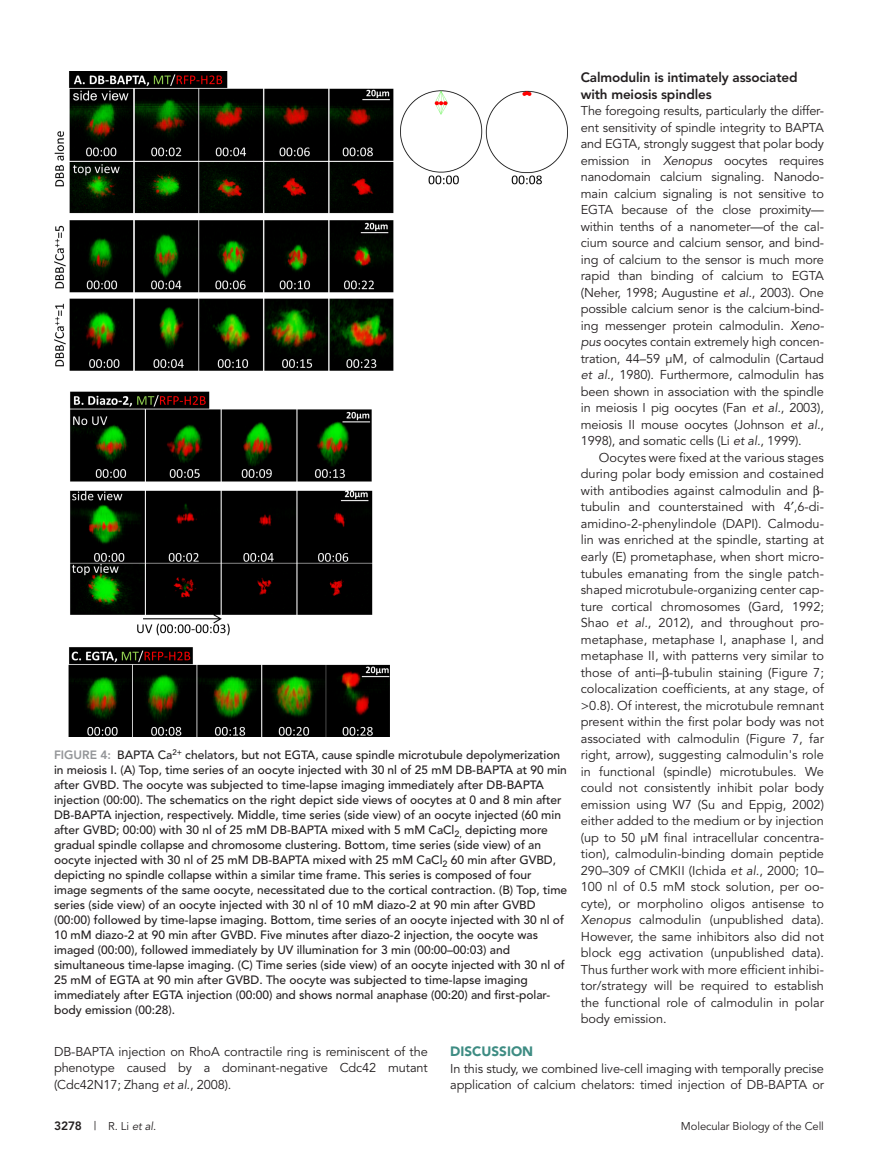
<style>
.page{position:relative;width:878px;height:1175px;background:#fff}
.page>*{position:absolute;margin:0;border:0;box-sizing:border-box;transform-origin:0 0}
.t1{font:800 13.5px/16.5px "Avenir";letter-spacing:-.01em;color:#231f20}
.t2{font:900 13.5px "Avenir";color:#3e8c83}
.Para{font:12.75px/16.5px "Avenir";letter-spacing:-.01em;color:#231f20;text-align:justify}
.ParaFL{font:12.75px/16.5px "Avenir";letter-spacing:-.01em;color:#231f20;text-align:justify}
.FigCaption{font:500 12px/15px "Avenir";color:#231f20}
.t3{font:11.25px "Avenir";letter-spacing:-.01em;color:#231f20}
.s1{font-style:italic}
.s2{font-weight:800;color:#939598}
.s3{font-weight:800;font-size:12px}
.s4{font-size:12px}
</style>
<div class="page">
<img style="left:54px;top:72px;width:513px;height:664px">
<h2 class="t1" style="left:580px;top:69px;width:218px">Calmodulin is intimately associated with meiosis spindles</h2>
<p class="ParaFL" style="left:580px;top:103px;width:245px">The foregoing results, particularly the differ&shy;ent sensitivity of spindle integrity to BAPTA and EGTA, strongly suggest that polar body emission in <span class="s1">Xenopus</span> oocytes requires nanodomain calcium signaling. Nanodo&shy;main calcium signaling is not sensitive to EGTA because of the close proximity— within tenths of a nanometer—of the cal&shy;cium source and calcium sensor, and bind&shy;ing of calcium to the sensor is much more rapid than binding of calcium to EGTA (Neher, 1998; Augustine <span class="s1">et al.</span>, 2003). One possible calcium senor is the calcium-bind&shy;ing messenger protein calmodulin. <span class="s1">Xeno&shy;pus</span> oocytes contain extremely high concen&shy;tration, 44–59 μM, of calmodulin (Cartaud <span class="s1">et al.</span>, 1980). Furthermore, calmodulin has been shown in association with the spindle in meiosis I pig oocytes (Fan <span class="s1">et al.</span>, 2003), meiosis II mouse oocytes (Johnson <span class="s1">et al.</span>, 1998), and somatic cells (Li <span class="s1">et al.</span>, 1999).</p>
<p class="Para" style="left:580px;top:449px;width:245px;text-indent:18px">Oocytes were fixed at the various stages during polar body emission and costained with antibodies against calmodulin and - tubulin and counterstained with 4 ,6-di&shy;amidino-2-phenylindole (DAPI). Calmodu&shy;lin was enriched at the spindle, starting at early (E) prometaphase, when short micro&shy;tubules emanating from the single patch&shy;shaped microtubule-organizing center cap&shy;ture cortical chromosomes (Gard, 1992; Shao <span class="s1">et al.</span>, 2012), and throughout pro&shy;metaphase, metaphase I, anaphase I, and metaphase II, with patterns very similar to those of anti– -tubulin staining (Figure 7; colocalization coefficients, at any stage, of &gt;0.8). Of interest, the microtubule remnant present within the first polar body was not associated with calmodulin (Figure 7, far right, arrow), suggesting calmodulin's role in functional (spindle) microtubules. We could not consistently inhibit polar body emission using W7 (Su and Eppig, 2002) either added to the medium or by injection (up to 50 μM final intracellular concentra&shy;tion), calmodulin-binding domain peptide 290–309 of CMKII (Ichida <span class="s1">et al.</span>, 2000; 10– 100 nl of 0.5 mM stock solution, per oo&shy;cyte), or morpholino oligos antisense to <span class="s1">Xenopus</span> calmodulin (unpublished data).<br>However, the same inhibitors also did not block egg activation (unpublished data).<br>Thus further work with more efficient inhibi&shy;tor/strategy will be required to establish the functional role of calmodulin in polar body emission.</p>
<p class="FigCaption" style="left:54px;top:748px;width:514px"><span class="s2">FIGURE 4:</span> BAPTA Ca<sup>2+</sup> chelators, but not EGTA, cause spindle microtubule depolymerization in meiosis I. (A) Top, time series of an oocyte injected with 30 nl of 25 mM DB-BAPTA at 90 min after GVBD. The oocyte was subjected to time-lapse imaging immediately after DB-BAPTA injection (00:00). The schematics on the right depict side views of oocytes at 0 and 8 min after DB-BAPTA injection, respectively. Middle, time series (side view) of an oocyte injected (60 min after GVBD; 00:00) with 30 nl of 25 mM DB-BAPTA mixed with 5 mM CaCl<sub>2,</sub> depicting more gradual spindle collapse and chromosome clustering. Bottom, time series (side view) of an oocyte injected with 30 nl of 25 mM DB-BAPTA mixed with 25 mM CaCl<sub>2</sub> 60 min after GVBD, depicting no spindle collapse within a similar time frame. This series is composed of four image segments of the same oocyte, necessitated due to the cortical contraction. (B) Top, time series (side view) of an oocyte injected with 30 nl of 10 mM diazo-2 at 90 min after GVBD (00:00) followed by time-lapse imaging. Bottom, time series of an oocyte injected with 30 nl of 10 mM diazo-2 at 90 min after GVBD. Five minutes after diazo-2 injection, the oocyte was imaged (00:00), followed immediately by UV illumination for 3 min (00:00–00:03) and simultaneous time-lapse imaging. (C) Time series (side view) of an oocyte injected with 30 nl of 25 mM of EGTA at 90 min after GVBD. The oocyte was subjected to time-lapse imaging immediately after EGTA injection (00:00) and shows normal anaphase (00:20) and first-polar&shy;body emission (00:28).</p>
<p class="Para" style="left:54px;top:1043px;width:375px">DB-BAPTA injection on RhoA contractile ring is reminiscent of the phenotype caused by a dominant-negative Cdc42 mutant (Cdc42N17; Zhang <span class="s1">et al.</span>, 2008).</p>
<h1 class="t2" style="left:450px;top:1043px;width:84px">DISCUSSION</h1>
<p class="ParaFL" style="left:450px;top:1060px;width:375px">In this study, we combined live-cell imaging with temporally precise application of calcium chelators: timed injection of DB-BAPTA or</p>
<p class="t3" style="left:54px;top:1119px;width:104px"><span class="s3">3278</span> <span class="s4">|</span> R. Li <span class="s1">et al</span>.</p>
<p class="t3" style="left:681px;top:1119px;width:144px">Molecular Biology of the Cell</p>
</div>
